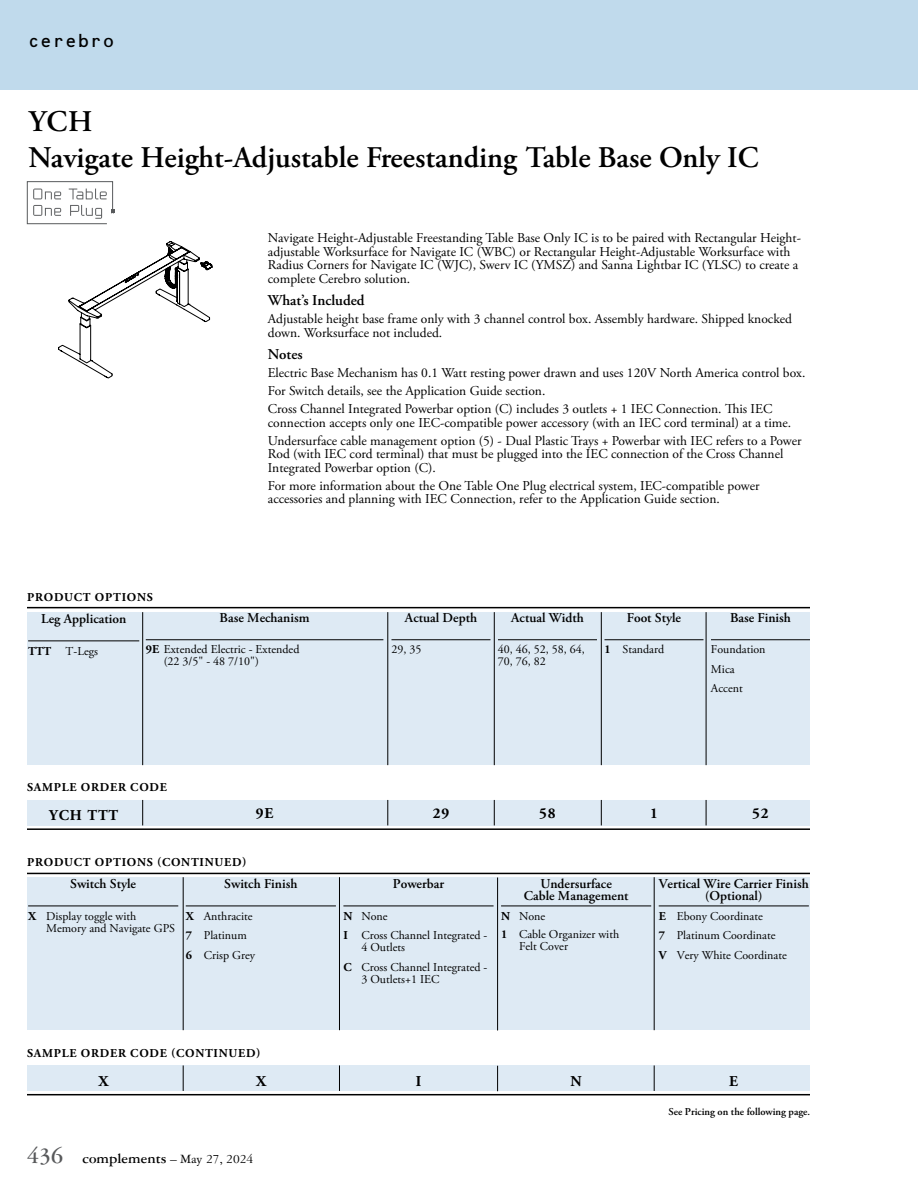
<style>
.page{position:relative;width:918px;height:1188px;background:#fff}
.page>*{position:absolute;margin:0;border:0;box-sizing:border-box;transform-origin:0 0}
.t1{font:600 30px/36px "Adobe Garamond Pro";letter-spacing:-.01em;color:#000}
.t2{font:18px "OCRB Std";letter-spacing:-.025em;color:#000}
.t3{font:700 15px "Garamond Three";color:#000}
.t4{font:700 15px "Adobe Garamond Pro";letter-spacing:.06em;color:#000}
.t5{font:600 15px "Adobe Garamond Pro";color:#000}
.t6{font:13.5px/13.5px "Adobe Garamond Pro";color:#000}
.t7{font:600 13.5px/12px "Adobe Garamond Pro";color:#000;text-align:center}
.t8{font:12px/19.5px "Adobe Garamond Pro";color:#000}
.t9{font:700 12px "Adobe Garamond Pro";letter-spacing:.065em;color:#000}
.t10{font:600 10.5px "Adobe Garamond Pro";color:#000}
.s1{font-weight:700}
.s2{font-size:24px;color:#58595b}
.s3{font-weight:400;font-size:13.5px}
</style>
<div class="page">
<div style="left:0;top:0;width:918px;height:90px;background:#c0daec"></div>
<div style="left:27px;top:800px;width:783px;height:25px;background:#deeaf4"></div>
<div style="left:27px;top:612px;width:783px;height:153px;background:#deeaf4"></div>
<hr style="left:391px;top:639px;width:99px;height:1px;background:#000">
<hr style="left:498px;top:639px;width:99px;height:1px;background:#000">
<hr style="left:604px;top:639px;width:99px;height:1px;background:#000">
<hr style="left:711px;top:639px;width:99px;height:1px;background:#000">
<svg style="left:58px;top:241px;width:154px;height:137px"></svg>
<hr style="left:28px;top:641px;width:111px;height:1px;background:#000">
<div style="left:27px;top:877px;width:783px;height:153px;background:#deeaf4"></div>
<hr style="left:28px;top:906px;width:150px;height:1px;background:#000">
<hr style="left:186px;top:906px;width:150px;height:1px;background:#000">
<hr style="left:343px;top:906px;width:151px;height:1px;background:#000">
<hr style="left:501px;top:906px;width:150px;height:1px;background:#000">
<hr style="left:659px;top:906px;width:150px;height:1px;background:#000">
<hr style="left:27px;top:607px;width:783px;height:1px;background:#000">
<hr style="left:27px;top:873px;width:783px;height:1px;background:#000">
<hr style="left:497px;top:878px;width:1px;height:152px;background:#000">
<hr style="left:27px;top:828px;width:783px;height:2px;background:#000">
<hr style="left:27px;top:1094px;width:783px;height:1px;background:#000">
<div style="left:27px;top:1065px;width:783px;height:26px;background:#deeaf4"></div>
<svg style="left:497px;top:1066px;width:1px;height:25px"></svg>
<hr style="left:654px;top:877px;width:1px;height:153px;background:#000">
<svg style="left:654px;top:1065px;width:1px;height:26px"></svg>
<hr style="left:339px;top:877px;width:1px;height:153px;background:#000">
<svg style="left:339px;top:1065px;width:1px;height:26px"></svg>
<hr style="left:142px;top:612px;width:1px;height:153px;background:#000">
<hr style="left:183px;top:877px;width:1px;height:153px;background:#000">
<svg style="left:142px;top:800px;width:1px;height:25px"></svg>
<svg style="left:183px;top:1065px;width:1px;height:26px"></svg>
<hr style="left:146px;top:639px;width:237px;height:1px;background:#000">
<svg style="left:388px;top:800px;width:1px;height:25px"></svg>
<hr style="left:388px;top:612px;width:1px;height:153px;background:#000">
<svg style="left:494px;top:800px;width:1px;height:25px"></svg>
<svg style="left:601px;top:800px;width:1px;height:25px"></svg>
<svg style="left:706px;top:800px;width:1px;height:25px"></svg>
<hr style="left:494px;top:612px;width:1px;height:153px;background:#000">
<hr style="left:601px;top:612px;width:1px;height:153px;background:#000">
<hr style="left:706px;top:612px;width:1px;height:153px;background:#000">
<svg style="left:27px;top:181px;width:87px;height:43px"></svg>
<h2 class="t2" style="left:27px;top:31px;width:90px">cerebro</h2>
<h1 class="t1" style="left:28px;top:104px;width:732px">YCH<br>Navigate Height-Adjustable Freestanding Table Base Only IC</h1>
<p class="t9" style="left:27px;top:590px;width:127px">PRODUCT OPTIONS</p>
<p class="t6" style="left:268px;top:232px;width:535px">Navigate Height-Adjustable Freestanding Table Base Only IC is to be paired with Rectangular Height&shy;adjustable Worksurface for Navigate IC (WBC) or Rectangular Height-Adjustable Worksurface with Radius Corners for Navigate IC (WJC), Swerv IC (YMSZ) and Sanna Lightbar IC (YLSC) to create a complete Cerebro solution.</p>
<p class="t5" style="left:268px;top:292px;width:98px">What’s Included</p>
<p class="t6" style="left:268px;top:313px;width:526px">Adjustable height base frame only with 3 channel control box. Assembly hardware. Shipped knocked down. Worksurface not included.</p>
<p class="t5" style="left:268px;top:346px;width:36px">Notes</p>
<p class="t6" style="left:268px;top:364px;width:539px;line-height:18px">Electric Base Mechanism has 0.1 Watt resting power drawn and uses 120V North America control box.<br>For Switch details, see the Application Guide section.<br>Cross Channel Integrated Powerbar option (C) includes 3 outlets + 1 IEC Connection. This IEC</p>
<p class="t6" style="left:268px;top:414px;width:535px;line-height:18px">connection accepts only one IEC-compatible power accessory (with an IEC cord terminal) at a time.<br>Undersurface cable management option (5) - Dual Plastic Trays + Powerbar with IEC refers to a Power</p>
<p class="t6" style="left:268px;top:448px;width:517px">Rod (with IEC cord terminal) that must be plugged into the IEC connection of the Cross Channel<br>Integrated Powerbar option (C).</p>
<p class="t6" style="left:268px;top:479px;width:493px">For more information about the One Table One Plug electrical system, IEC-compatible power accessories and planning with IEC Connection, refer to the Application Guide section.</p>
<p class="t7" style="left:41px;top:613px;width:87px">Leg Application</p>
<p class="t8" style="left:28px;top:641px;width:71px"><span class="s1">TTT</span> T-Legs</p>
<p class="t7" style="left:220px;top:612px;width:90px">Base Mechanism</p>
<p class="t8" style="left:164px;top:644px;width:137px;line-height:12px;text-indent:-18px"><span class="s1">9E</span> Extended Electric - Extended (22 3/5" - 48 7/10")</p>
<p class="t7" style="left:405px;top:612px;width:74px">Actual Depth</p>
<p class="t8" style="left:391px;top:640px;width:31px">29, 35</p>
<p class="t7" style="left:511px;top:612px;width:74px">Actual Width</p>
<p class="t8" style="left:498px;top:644px;width:88px;line-height:12px">40, 46, 52, 58, 64,<br>70, 76, 82</p>
<p class="t7" style="left:627px;top:612px;width:56px">Foot Style</p>
<p class="t8" style="left:604px;top:640px;width:61px"><span class="s1">1</span> Standard</p>
<p class="t7" style="left:730px;top:612px;width:62px">Base Finish</p>
<p class="t8" style="left:711px;top:640px;width:56px">Foundation<br>Mica<br>Accent</p>
<p class="t9" style="left:27px;top:781px;width:141px">SAMPLE ORDER CODE</p>
<p class="t4" style="left:49px;top:807px;width:71px">YCH TTT</p>
<p class="t4" style="left:256px;top:805px;width:19px">9E</p>
<p class="t9" style="left:27px;top:856px;width:221px">PRODUCT OPTIONS (CONTINUED)</p>
<p class="t7" style="left:70px;top:878px;width:67px">Switch Style</p>
<p class="t8" style="left:46px;top:910px;width:131px;line-height:12px;text-indent:-18px"><span class="s1">X</span> Display toggle with<br>Memory and Navigate GPS</p>
<p class="t7" style="left:224px;top:878px;width:75px">Switch Finish</p>
<p class="t8" style="left:186px;top:906px;width:71px"><span class="s1">X</span> Anthracite<br><span class="s1">7</span> Platinum<br><span class="s1">6</span> Crisp Grey</p>
<p class="t9" style="left:27px;top:1046px;width:235px">SAMPLE ORDER CODE (CONTINUED)</p>
<p class="t4" style="left:433px;top:805px;width:18px">29</p>
<p class="t4" style="left:539px;top:805px;width:18px">58</p>
<p class="t4" style="left:650px;top:805px;width:9px">1</p>
<p class="t4" style="left:752px;top:805px;width:18px">52</p>
<p class="t7" style="left:393px;top:878px;width:53px">Powerbar</p>
<p class="t8" style="left:343px;top:906px;width:145px"><span class="s1">N</span> None<br><span class="s1">I</span> Cross Channel Integrated -</p>
<p class="t8" style="left:343px;top:938px;width:145px;text-indent:18px">4 Outlets<br><span class="s1">C</span> Cross Channel Integrated -</p>
<p class="t8" style="left:361px;top:969px;width:80px">3 Outlets+1 IEC</p>
<p class="t7" style="left:524px;top:878px;width:106px">Undersurface<br>Cable Management</p>
<p class="t8" style="left:501px;top:907px;width:120px;line-height:18px"><span class="s1">N</span> None<br><span class="s1">1</span> Cable Organizer with</p>
<p class="t8" style="left:519px;top:936px;width:50px">Felt Cover</p>
<p class="t7" style="left:659px;top:878px;width:152px">Vertical Wire Carrier Finish (Optional)</p>
<p class="t8" style="left:659px;top:906px;width:130px"><span class="s1">E</span> Ebony Coordinate<br><span class="s1">7</span> Platinum Coordinate<br><span class="s1">V</span> Very White Coordinate</p>
<p class="t4" style="left:99px;top:1072px;width:11px">X</p>
<p class="t4" style="left:256px;top:1072px;width:11px">X</p>
<p class="t4" style="left:416px;top:1072px;width:7px">I</p>
<p class="t4" style="left:570px;top:1072px;width:13px">N</p>
<p class="t4" style="left:729px;top:1072px;width:10px">E</p>
<p class="t3" style="left:27px;top:1150px;width:228px"><span class="s2">436</span> complements <span class="s3">– May 27, 2024</span></p>
<p class="t10" style="left:668px;top:1106px;width:143px">See Pricing on the following page.</p>
</div>
